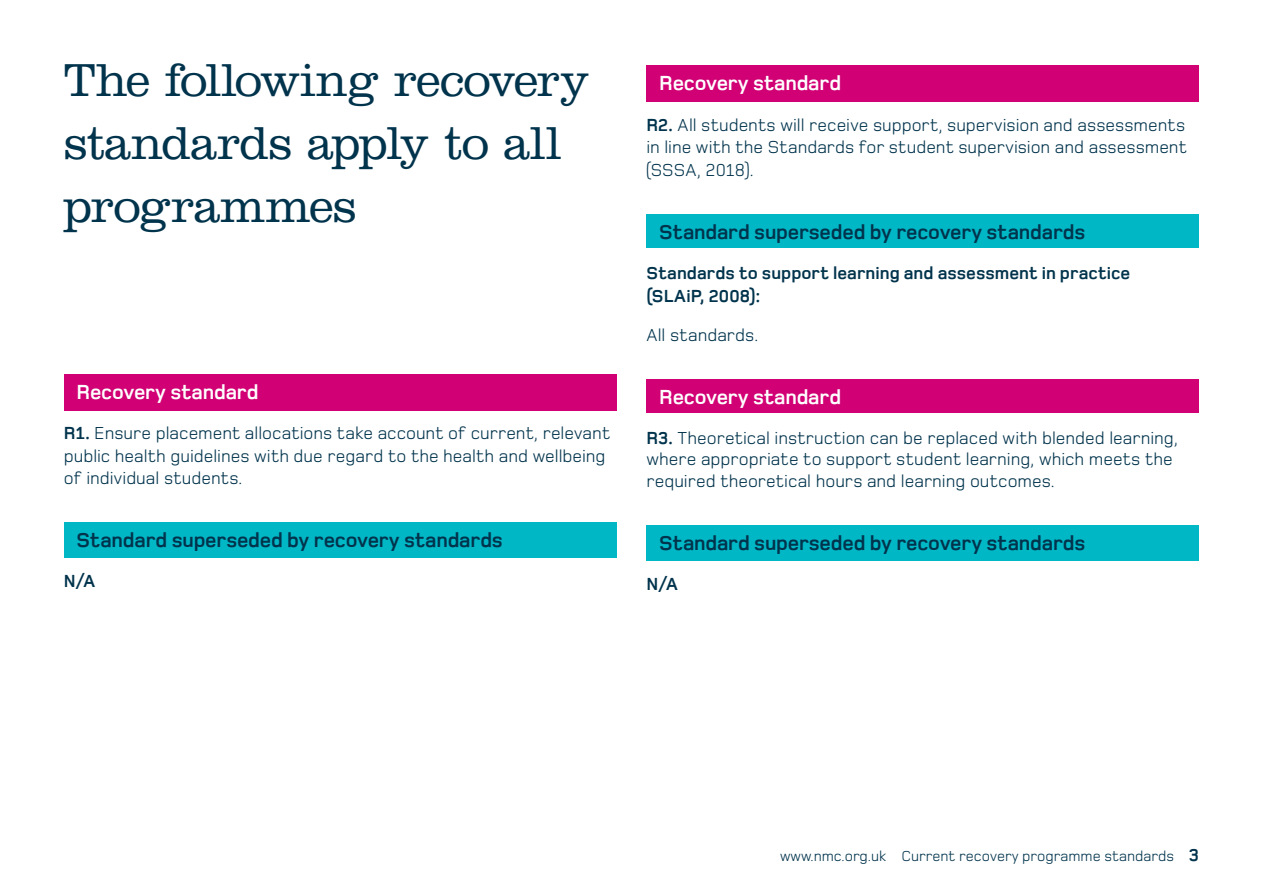
<style>
.page{position:relative;width:1263px;height:893px;background:#fff}
.page>*{position:absolute;margin:0;border:0;box-sizing:border-box;transform-origin:0 0}
.Section_Heading__No{font:300 48px/63px "Clarendon LT Std";letter-spacing:-.02em;color:#00334c}
.Rationale{font:700 21px "Foundry Monoline";letter-spacing:-.01em;color:#00334c}
.Superseded_Standard{font:700 21px "Foundry Monoline";letter-spacing:-.01em;color:#fff}
.Body{font:18px/22.5px "Foundry Monoline";color:#00334c}
.Body-2{font:700 18px/22.5px "Foundry Monoline";color:#00334c}
.t1{font:15px "Foundry Monoline";color:#00334c}
.s1{font-weight:700}
.s2{font-weight:700;font-size:18px}
</style>
<div class="page">
<div style="left:64px;top:374px;width:553px;height:36px;background:#d10074"></div>
<div style="left:64px;top:523px;width:553px;height:35px;background:#00b7c6"></div>
<div style="left:646px;top:66px;width:553px;height:36px;background:#d10074"></div>
<div style="left:646px;top:214px;width:553px;height:34px;background:#00b7c6"></div>
<div style="left:646px;top:379px;width:553px;height:34px;background:#d10074"></div>
<div style="left:646px;top:525px;width:553px;height:35px;background:#00b7c6"></div>
<p class="Section_Heading__No" style="left:64px;top:48px;width:527px">The following recovery standards apply to all programmes</p>
<p class="Superseded_Standard" style="left:77px;top:381px;width:184px">Recovery standard</p>
<p class="Body" style="left:64px;top:422px;width:548px"><span class="s1">R1.</span> Ensure placement allocations take account of current, relevant public health guidelines with due regard to the health and wellbeing of individual students.</p>
<p class="Rationale" style="left:77px;top:529px;width:428px">Standard superseded by recovery standards</p>
<p class="Body-2" style="left:64px;top:570px;width:33px">N/A</p>
<p class="Superseded_Standard" style="left:659px;top:72px;width:184px">Recovery standard</p>
<p class="Body" style="left:646px;top:113px;width:542px;text-align:justify"><span class="s1">R2.</span> All students will receive support, supervision and assessments in line with the Standards for student supervision and assessment (SSSA, 2018).</p>
<p class="Rationale" style="left:659px;top:221px;width:428px">Standard superseded by recovery standards</p>
<p class="Body-2" style="left:646px;top:262px;width:486px">Standards to support learning and assessment in practice (SLAiP, 2008):</p>
<p class="Body" style="left:646px;top:324px;width:113px">All standards.</p>
<p class="Superseded_Standard" style="left:659px;top:386px;width:184px">Recovery standard</p>
<p class="Body" style="left:646px;top:427px;width:533px;line-height:21.8px"><span class="s1">R3.</span> Theoretical instruction can be replaced with blended learning, where appropriate to support student learning, which meets the required theoretical hours and learning outcomes.</p>
<p class="Rationale" style="left:659px;top:532px;width:428px">Standard superseded by recovery standards</p>
<p class="Body-2" style="left:646px;top:573px;width:33px">N/A</p>
<p class="t1" style="left:780px;top:848px;width:421px">www.nmc.org.uk Current recovery programme standards <span class="s2">3</span></p>
</div>
